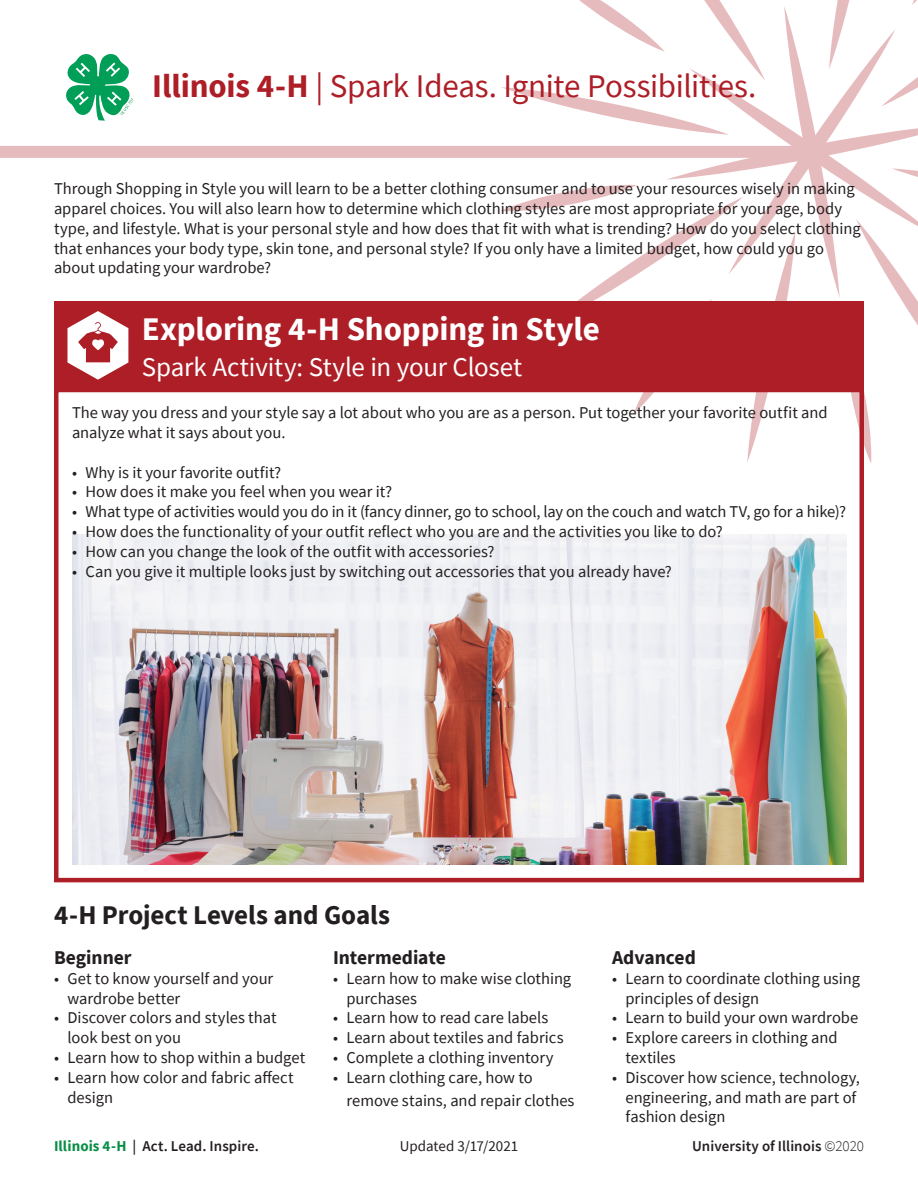
<style>
.page{position:relative;width:918px;height:1188px;background:#fff}
.page>*{position:absolute;margin:0;border:0;box-sizing:border-box;transform-origin:0 0}
.t1{font:33px "Source Sans Pro";letter-spacing:-.01em;color:#ad1e27}
.t2{font:700 33px "Source Sans Pro";letter-spacing:-.005em;color:#fff}
.t3{font:27px "Source Sans Pro";letter-spacing:-.005em;color:#fff}
.t4{font:700 27px "Source Sans Pro";letter-spacing:-.005em;color:#231f20}
.t5{font:700 19.5px "Source Sans Pro";color:#231f20}
.t6{font:16.5px/19.8px "Source Sans Pro";letter-spacing:-.005em;color:#231f20}
.t7{font:600 15px "Source Sans Pro";letter-spacing:.005em;color:#231f20}
.t8{font:15px "Source Sans Pro";color:#231f20}
.s1{font-weight:700}
.s2{font-weight:700;color:#0a8e46}
.s3{font-weight:300}
</style>
<div class="page">
<img style="left:72px;top:535px;width:774px;height:329px">
<svg style="left:0;top:6px;width:918px;height:291px"></svg>
<svg style="left:549px;top:0;width:216px;height:81px"></svg>
<svg style="left:829px;top:0;width:89px;height:107px"></svg>
<svg style="left:500px;top:185px;width:296px;height:277px"></svg>
<svg style="left:501px;top:87px;width:228px;height:48px"></svg>
<svg style="left:845px;top:168px;width:73px;height:295px"></svg>
<div style="left:54px;top:388px;width:810px;height:494px;border:4px solid #ad1e27"></div>
<div style="left:54px;top:301px;width:810px;height:88px;background:#ad1e27"></div>
<svg style="left:66px;top:54px;width:67px;height:67px"></svg>
<svg style="left:67px;top:311px;width:61px;height:69px"></svg>
<p class="t1" style="left:152px;top:65px;width:606px"><span class="s1">Illinois 4-H</span> | Spark Ideas. Ignite Possibilities.</p>
<p class="t6" style="left:54px;top:179px;width:808px">Through Shopping in Style you will learn to be a better clothing consumer and to use your resources wisely in making apparel choices. You will also learn how to determine which clothing styles are most appropriate for your age, body type, and lifestyle. What is your personal style and how does that fit with what is trending? How do you select clothing that enhances your body type, skin tone, and personal style? If you only have a limited budget, how could you go about updating your wardrobe?</p>
<p class="t2" style="left:142px;top:306px;width:460px">Exploring 4-H Shopping in Style</p>
<p class="t3" style="left:142px;top:350px;width:382px">Spark Activity: Style in your Closet</p>
<p class="t6" style="left:72px;top:403px;width:757px">The way you dress and your style say a lot about who you are as a person. Put together your favorite outfit and analyze what it says about you.</p>
<p class="t6" style="left:72px;top:462px;width:211px">• Why is it your favorite outfit?</p>
<p class="t6" style="left:72px;top:482px;width:322px">• How does it make you feel when you wear it?</p>
<p class="t6" style="left:72px;top:502px;width:776px">• What type of activities would you do in it (fancy dinner, go to school, lay on the couch and watch TV, go for a hike)?</p>
<p class="t6" style="left:72px;top:521px;width:652px">• How does the functionality of your outfit reflect who you are and the activities you like to do?</p>
<p class="t6" style="left:72px;top:541px;width:424px">• How can you change the look of the outfit with accessories?</p>
<p class="t6" style="left:72px;top:561px;width:601px">• Can you give it multiple looks just by switching out accessories that you already have?</p>
<p class="t4" style="left:54px;top:897px;width:338px">4-H Project Levels and Goals</p>
<p class="t5" style="left:54px;top:944px;width:79px">Beginner</p>
<p class="t6" style="left:68px;top:968px;width:207px;text-indent:-14px">• Get to know yourself and your wardrobe better</p>
<p class="t6" style="left:68px;top:1008px;width:211px;text-indent:-14px">• Discover colors and styles that look best on you</p>
<p class="t6" style="left:54px;top:1047px;width:253px">• Learn how to shop within a budget</p>
<p class="t6" style="left:68px;top:1067px;width:228px;text-indent:-14px">• Learn how color and fabric affect design</p>
<p class="t5" style="left:333px;top:944px;width:114px">Intermediate</p>
<p class="t6" style="left:346px;top:968px;width:226px;text-indent:-14px">• Learn how to make wise clothing purchases</p>
<p class="t6" style="left:333px;top:1008px;width:217px">• Learn how to read care labels</p>
<p class="t6" style="left:333px;top:1028px;width:232px">• Learn about textiles and fabrics</p>
<p class="t6" style="left:333px;top:1047px;width:222px">• Complete a clothing inventory</p>
<p class="t6" style="left:346px;top:1065px;width:230px;line-height:23.4px;text-indent:-14px">• Learn clothing care, how to remove stains, and repair clothes</p>
<p class="t5" style="left:612px;top:944px;width:85px">Advanced</p>
<p class="t6" style="left:626px;top:968px;width:236px;text-indent:-14px">• Learn to coordinate clothing using principles of design</p>
<p class="t6" style="left:612px;top:1008px;width:248px">• Learn to build your own wardrobe</p>
<p class="t6" style="left:626px;top:1028px;width:214px;text-indent:-14px">• Explore careers in clothing and textiles</p>
<p class="t6" style="left:626px;top:1067px;width:236px;text-indent:-14px">• Discover how science, technology, engineering, and math are part of fashion design</p>
<p class="t7" style="left:54px;top:1136px;width:206px"><span class="s2">Illinois 4-H</span> | Act. Lead. Inspire.</p>
<p class="t8" style="left:400px;top:1136px;width:120px">Updated 3/17/2021</p>
<p class="t7" style="left:692px;top:1136px;width:173px">University of Illinois <span class="s3">©2020</span></p>
</div>
